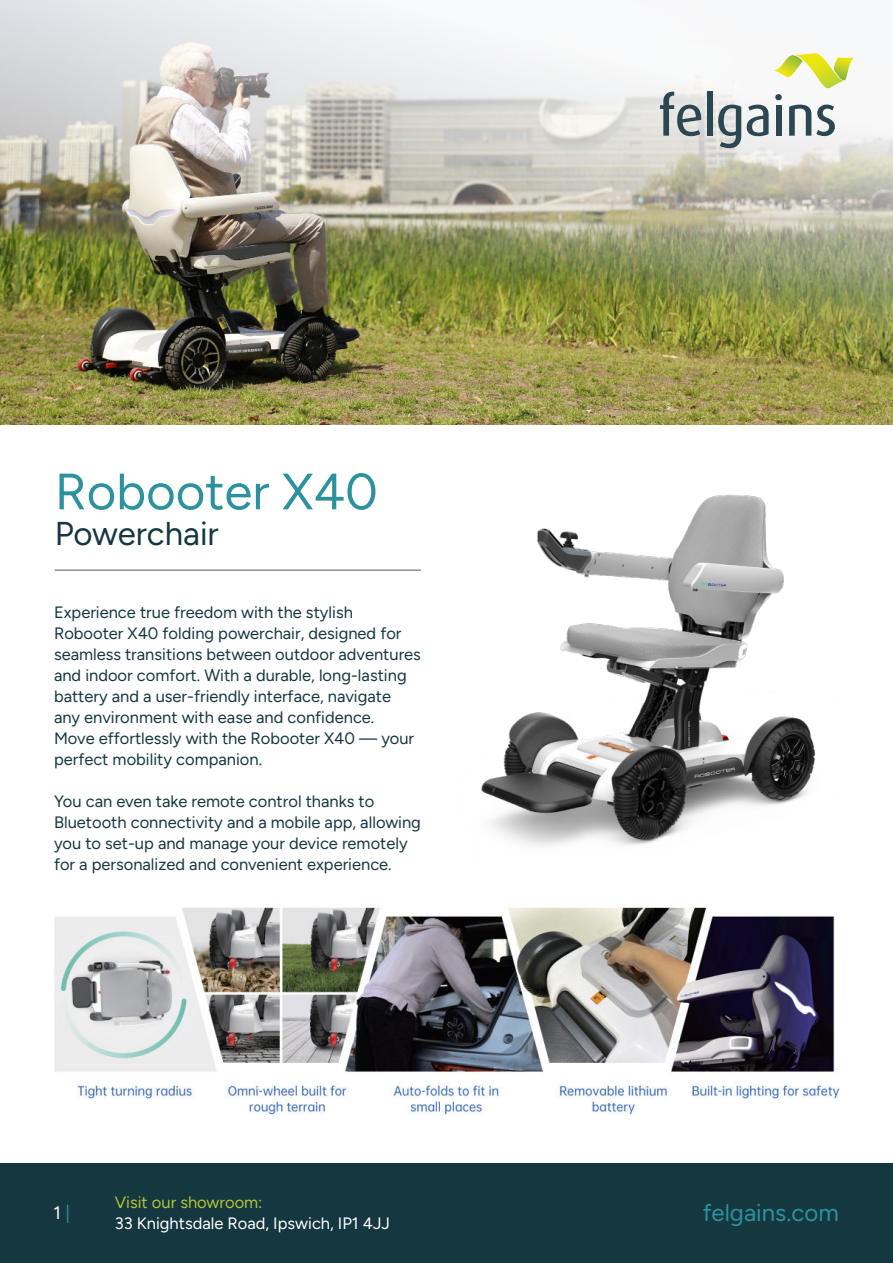
<style>
.page{position:relative;width:893px;height:1263px;background:#fff}
.page>*{position:absolute;margin:0;border:0;box-sizing:border-box;transform-origin:0 0}
.t1{font:51px "Figtree";color:#2c929d}
.t2{font:33px "Figtree";color:#153740}
.t3{font:24px "Figtree";color:#2c929d}
.t4{font:18px "Figtree";color:#fff}
.t5{font:16.5px/21px "Figtree";color:#153740}
.t6{font:16.5px "Figtree";color:#fff}
.t7{font:16.5px "Figtree";color:#b3c535}
.s1{color:#2c929d}
</style>
<div class="page">
<div style="left:0;top:1163px;width:893px;height:100px;background:#153740"></div>
<img style="left:54px;top:906px;width:786px;height:208px">
<img style="left:0;top:0;width:893px;height:425px">
<hr style="left:55px;top:569px;width:366px;height:2px;background:#8b939a">
<svg style="left:660px;top:92px;width:41px;height:44px"></svg>
<div style="left:707px;top:92px;width:5px;height:44px;background:#2b4751"></div>
<svg style="left:718px;top:105px;width:23px;height:43px"></svg>
<svg style="left:747px;top:105px;width:22px;height:31px"></svg>
<div style="left:776px;top:105px;width:5px;height:31px;background:#2b4751"></div>
<div style="left:775px;top:94px;width:7px;height:6px;background:#2b4751;border-radius:50%"></div>
<svg style="left:789px;top:105px;width:46px;height:31px"></svg>
<svg style="left:773px;top:53px;width:81px;height:38px"></svg>
<img style="left:481px;top:495px;width:334px;height:351px">
<h1 class="t1" style="left:55px;top:468px;width:325px">Robooter X40</h1>
<h2 class="t2" style="left:55px;top:519px;width:166px">Powerchair</h2>
<p class="t5" style="left:54px;top:602px;width:368px">Experience true freedom with the stylish Robooter X40 folding powerchair, designed for seamless transitions between outdoor adventures and indoor comfort. With a durable, long-lasting battery and a user-friendly interface, navigate any environment with ease and confidence.<br>Move effortlessly with the Robooter X40 — your perfect mobility companion.</p>
<p class="t5" style="left:54px;top:791px;width:368px">You can even take remote control thanks to Bluetooth connectivity and a mobile app, allowing you to set-up and manage your device remotely for a personalized and convenient experience.</p>
<p class="t7" style="left:115px;top:1195px;width:149px">Visit our showroom:</p>
<p class="t6" style="left:115px;top:1216px;width:277px">33 Knightsdale Road, Ipswich, IP1 4JJ</p>
<p class="t4" style="left:54px;top:1205px;width:18px">1 <span class="s1">|</span></p>
<h3 class="t3" style="left:703px;top:1202px;width:137px">felgains.com</h3>
</div>
